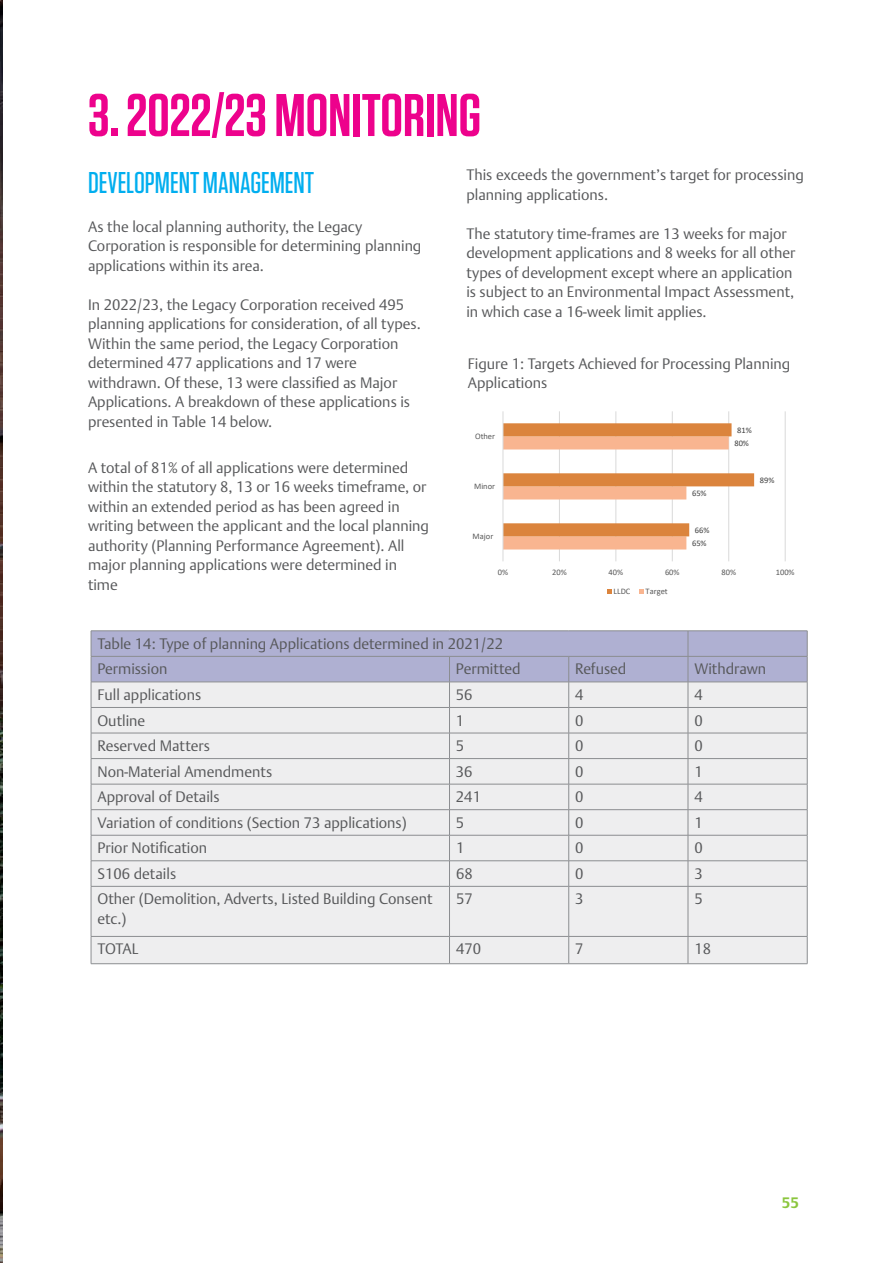
<style>
.page{position:relative;width:893px;height:1263px;background:#fff}
.page>*{position:absolute;margin:0;border:0;box-sizing:border-box;transform-origin:0 0}
.Section_title__green{font:600 60px "Tungsten";color:#ed028c}
.Sub-heading_1__green{font:500 30px "Tungsten";color:#00aeef}
.Sub-heading_1__green-2{font:300 15px/19.5px "DTL Argo TOT";color:#57585a}
.Section_title__green-2{font:300 15px/19.5px "DTL Argo TOT";color:#57585a}
.t1{font:700 15px "DTL Argo TOT";color:#8bc63e}
.t2{font:8.4px "Calibri";color:#595959}
.t3{font:8.4px "Calibri";color:#404040}
</style>
<div class="page">
<img style="left:0;top:0;width:2px;height:1263px">
<div style="left:92px;top:887px;width:715px;height:76px;background:#eeeeef"></div>
<hr style="left:91px;top:630px;width:358px;height:1px;background:#8b8d90">
<hr style="left:449px;top:630px;width:120px;height:1px;background:#8b8d90">
<hr style="left:569px;top:630px;width:119px;height:1px;background:#8b8d90">
<hr style="left:688px;top:630px;width:119px;height:1px;background:#8b8d90">
<svg style="left:91px;top:631px;width:717px;height:255px;background:#dddde5"></svg>
<hr style="left:91px;top:886px;width:358px;height:1px;background:#8b8d90">
<hr style="left:91px;top:886px;width:1px;height:50px;background:#8b8d90">
<hr style="left:449px;top:886px;width:120px;height:1px;background:#8b8d90">
<hr style="left:449px;top:886px;width:1px;height:50px;background:#8b8d90">
<hr style="left:569px;top:886px;width:119px;height:1px;background:#8b8d90">
<hr style="left:568px;top:886px;width:1px;height:50px;background:#8b8d90">
<hr style="left:688px;top:886px;width:119px;height:1px;background:#8b8d90">
<hr style="left:688px;top:886px;width:1px;height:50px;background:#8b8d90">
<hr style="left:807px;top:886px;width:1px;height:50px;background:#8b8d90">
<hr style="left:91px;top:936px;width:358px;height:1px;background:#8b8d90">
<svg style="left:91px;top:937px;width:1px;height:26px"></svg>
<hr style="left:449px;top:936px;width:120px;height:1px;background:#8b8d90">
<svg style="left:449px;top:936px;width:1px;height:27px"></svg>
<hr style="left:569px;top:936px;width:119px;height:1px;background:#8b8d90">
<svg style="left:568px;top:936px;width:1px;height:27px"></svg>
<hr style="left:688px;top:936px;width:119px;height:1px;background:#8b8d90">
<svg style="left:688px;top:937px;width:1px;height:26px"></svg>
<svg style="left:807px;top:936px;width:1px;height:27px"></svg>
<hr style="left:91px;top:963px;width:358px;height:1px;background:#8b8d90">
<hr style="left:449px;top:963px;width:120px;height:1px;background:#8b8d90">
<hr style="left:569px;top:963px;width:119px;height:1px;background:#8b8d90">
<hr style="left:688px;top:963px;width:119px;height:1px;background:#8b8d90">
<hr style="left:559px;top:411px;width:1px;height:150px;background:#d9d9d9">
<hr style="left:615px;top:411px;width:1px;height:150px;background:#d9d9d9">
<hr style="left:672px;top:411px;width:1px;height:150px;background:#d9d9d9">
<hr style="left:728px;top:411px;width:1px;height:150px;background:#d9d9d9">
<hr style="left:785px;top:411px;width:1px;height:150px;background:#d9d9d9">
<svg style="left:504px;top:423px;width:250px;height:126px"></svg>
<hr style="left:503px;top:411px;width:1px;height:150px;background:#d9d9d9">
<svg style="left:607px;top:589px;width:5px;height:4px"></svg>
<svg style="left:639px;top:589px;width:5px;height:4px"></svg>
<p class="Section_title__green" style="left:88px;top:84px;width:395px">3. 2022/23 MONITORING</p>
<p class="Sub-heading_1__green" style="left:88px;top:167px;width:228px">DEVELOPMENT MANAGEMENT</p>
<p class="Sub-heading_1__green-2" style="left:88px;top:217px;width:335px">As the local planning authority, the Legacy<br>Corporation is responsible for determining planning applications within its area.</p>
<p class="Sub-heading_1__green-2" style="left:88px;top:295px;width:334px">In 2022/23, the Legacy Corporation received 495 planning applications for consideration, of all types.<br>Within the same period, the Legacy Corporation determined 477 applications and 17 were withdrawn. Of these, 13 were classified as Major Applications. A breakdown of these applications is presented in Table 14 below.</p>
<p class="Sub-heading_1__green-2" style="left:88px;top:458px;width:342px">A total of 81% of all applications were determined within the statutory 8, 13 or 16 weeks timeframe, or within an extended period as has been agreed in writing between the applicant and the local planning authority (Planning Performance Agreement). All major planning applications were determined in time</p>
<p class="Section_title__green-2" style="left:466px;top:165px;width:339px">This exceeds the government’s target for processing planning applications.</p>
<p class="Section_title__green-2" style="left:466px;top:224px;width:330px">The statutory time-frames are 13 weeks for major development applications and 8 weeks for all other types of development except where an application is subject to an Environmental Impact Assessment, in which case a 16-week limit applies.</p>
<p class="Section_title__green-2" style="left:468px;top:354px;width:324px">Figure 1: Targets Achieved for Processing Planning</p>
<p class="Section_title__green-2" style="left:468px;top:373px;width:81px">Applications</p>
<p class="t2" style="left:475px;top:430px;width:22px">Other</p>
<p class="t2" style="left:474px;top:480px;width:23px">Minor</p>
<p class="t2" style="left:472px;top:530px;width:22px">Major</p>
<p class="t3" style="left:692px;top:487px;width:16px">65%</p>
<p class="t3" style="left:695px;top:524px;width:16px">66%</p>
<p class="t3" style="left:692px;top:537px;width:16px">65%</p>
<p class="t3" style="left:737px;top:424px;width:16px">81%</p>
<p class="t3" style="left:734px;top:437px;width:16px">80%</p>
<p class="t3" style="left:760px;top:474px;width:16px">89%</p>
<p class="t2" style="left:498px;top:566px;width:12px">0%</p>
<p class="t2" style="left:552px;top:566px;width:16px">20%</p>
<p class="t2" style="left:609px;top:566px;width:16px">40%</p>
<p class="t2" style="left:665px;top:566px;width:16px">60%</p>
<p class="t2" style="left:721px;top:566px;width:16px">80%</p>
<p class="t2" style="left:776px;top:566px;width:20px">100%</p>
<p class="t2" style="left:614px;top:585px;width:18px">LLDC</p>
<p class="t2" style="left:646px;top:585px;width:24px">Target</p>
<p class="Sub-heading_1__green-2" style="left:97px;top:631px;width:407px;line-height:25.5px">Table 14: Type of planning Applications determined in 2021/22<br>Permission</p>
<p class="Sub-heading_1__green-2" style="left:456px;top:659px;width:66px">Permitted</p>
<p class="Sub-heading_1__green-2" style="left:575px;top:659px;width:53px">Refused</p>
<p class="Sub-heading_1__green-2" style="left:694px;top:659px;width:73px">Withdrawn</p>
<p class="Sub-heading_1__green-2" style="left:97px;top:685px;width:105px">Full applications</p>
<p class="Sub-heading_1__green-2" style="left:456px;top:685px;width:18px">56</p>
<p class="Sub-heading_1__green-2" style="left:575px;top:685px;width:10px">4</p>
<p class="Sub-heading_1__green-2" style="left:694px;top:685px;width:10px">4</p>
<p class="Sub-heading_1__green-2" style="left:97px;top:711px;width:49px">Outline</p>
<p class="Sub-heading_1__green-2" style="left:456px;top:711px;width:10px">1</p>
<p class="Sub-heading_1__green-2" style="left:575px;top:711px;width:10px">0</p>
<p class="Sub-heading_1__green-2" style="left:694px;top:711px;width:10px">0</p>
<p class="Sub-heading_1__green-2" style="left:97px;top:736px;width:114px">Reserved Matters</p>
<p class="Sub-heading_1__green-2" style="left:456px;top:736px;width:10px">5</p>
<p class="Sub-heading_1__green-2" style="left:575px;top:736px;width:10px">0</p>
<p class="Sub-heading_1__green-2" style="left:694px;top:736px;width:10px">0</p>
<p class="Sub-heading_1__green-2" style="left:97px;top:762px;width:176px">Non-Material Amendments</p>
<p class="Sub-heading_1__green-2" style="left:456px;top:762px;width:18px">36</p>
<p class="Sub-heading_1__green-2" style="left:575px;top:762px;width:10px">0</p>
<p class="Sub-heading_1__green-2" style="left:694px;top:762px;width:10px">1</p>
<p class="Sub-heading_1__green-2" style="left:97px;top:787px;width:124px">Approval of Details</p>
<p class="Sub-heading_1__green-2" style="left:456px;top:787px;width:27px">241</p>
<p class="Sub-heading_1__green-2" style="left:575px;top:787px;width:10px">0</p>
<p class="Sub-heading_1__green-2" style="left:694px;top:787px;width:10px">4</p>
<p class="Sub-heading_1__green-2" style="left:98px;top:813px;width:311px">Variation of conditions (Section 73 applications)</p>
<p class="Sub-heading_1__green-2" style="left:456px;top:813px;width:10px">5</p>
<p class="Sub-heading_1__green-2" style="left:575px;top:813px;width:10px">0</p>
<p class="Sub-heading_1__green-2" style="left:694px;top:813px;width:10px">1</p>
<p class="Sub-heading_1__green-2" style="left:98px;top:838px;width:111px">Prior Notification</p>
<p class="Sub-heading_1__green-2" style="left:456px;top:838px;width:10px">1</p>
<p class="Sub-heading_1__green-2" style="left:575px;top:838px;width:10px">0</p>
<p class="Sub-heading_1__green-2" style="left:694px;top:838px;width:10px">0</p>
<p class="Sub-heading_1__green-2" style="left:98px;top:864px;width:80px">S106 details</p>
<p class="Sub-heading_1__green-2" style="left:456px;top:864px;width:18px">68</p>
<p class="Sub-heading_1__green-2" style="left:575px;top:864px;width:10px">0</p>
<p class="Sub-heading_1__green-2" style="left:694px;top:864px;width:10px">3</p>
<p class="Sub-heading_1__green-2" style="left:98px;top:889px;width:336px">Other (Demolition, Adverts, Listed Building Consent etc.)</p>
<p class="Sub-heading_1__green-2" style="left:456px;top:889px;width:18px">57</p>
<p class="Sub-heading_1__green-2" style="left:575px;top:889px;width:10px">3</p>
<p class="Sub-heading_1__green-2" style="left:694px;top:889px;width:10px">5</p>
<p class="Sub-heading_1__green-2" style="left:98px;top:939px;width:42px">TOTAL</p>
<p class="Sub-heading_1__green-2" style="left:456px;top:939px;width:27px">470</p>
<p class="Sub-heading_1__green-2" style="left:575px;top:939px;width:10px">7</p>
<p class="Sub-heading_1__green-2" style="left:694px;top:939px;width:18px">18</p>
<p class="t1" style="left:782px;top:1193px;width:19px">55</p>
</div>
